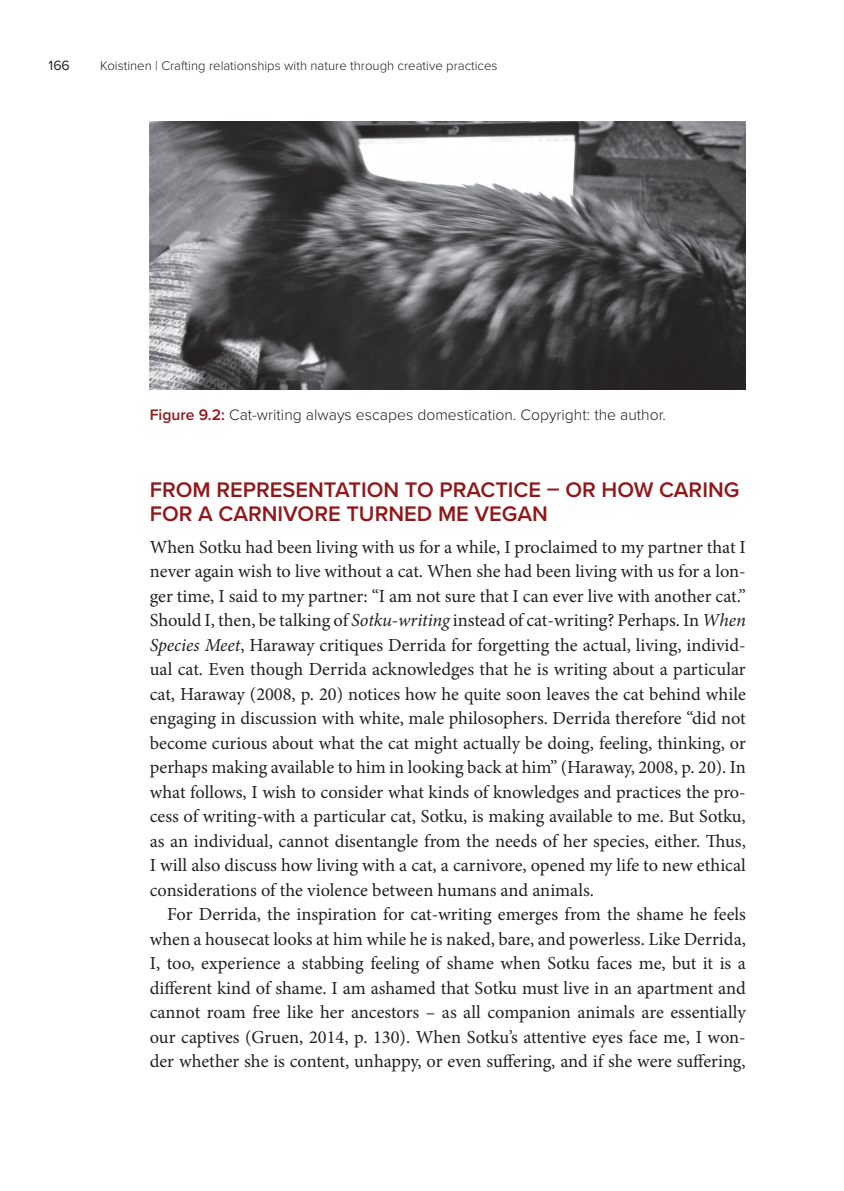
<style>
.page{position:relative;width:844px;height:1191px;background:#fff}
.page>*{position:absolute;margin:0;border:0;box-sizing:border-box;transform-origin:0 0}
.Head-2{font:600 21.88px/24.5px "Proxima Nova";color:#90181b}
.fullout_para{font:18.38px/24.5px "Minion Pro";color:#231f20;text-align:justify}
.Indent_para{font:18.38px/24.5px "Minion Pro";letter-spacing:-.005em;color:#231f20;text-align:justify}
.Figure_caption{font:300 15.75px "Proxima Nova";color:#231f20}
.t1{font:14px "Proxima Nova";color:#231f20}
.t2{font:300 13.12px "Proxima Nova";color:#231f20}
.s1{font-weight:600;color:#90181b}
.s2{font-style:italic}
</style>
<div class="page">
<img style="left:150px;top:121px;width:595px;height:269px">
<p class="t1" style="left:49px;top:55px;width:23px">166</p>
<p class="t2" style="left:100px;top:56px;width:399px">Koistinen | Crafting relationships with nature through creative practices</p>
<p class="Figure_caption" style="left:150px;top:402px;width:517px"><span class="s1">Figure 9.2:</span> Cat-writing always escapes domestication. Copyright: the author.</p>
<p class="Head-2" style="left:150px;top:476px;width:591px">FROM REPRESENTATION TO PRACTICE – OR HOW CARING<br>FOR A CARNIVORE TURNED ME VEGAN</p>
<p class="fullout_para" style="left:150px;top:534px;width:597px">When Sotku had been living with us for a while, I proclaimed to my partner that I never again wish to live without a cat. When she had been living with us for a lon&shy;ger time, I said to my partner: “I am not sure that I can ever live with another cat.” Should I, then, be talking of <span class="s2">Sotku-writing</span> instead of cat-writing? Perhaps. In <span class="s2">When Species Meet</span>, Haraway critiques Derrida for forgetting the actual, living, individ&shy;ual cat. Even though Derrida acknowledges that he is writing about a particular cat, Haraway (2008, p. 20) notices how he quite soon leaves the cat behind while engaging in discussion with white, male philosophers. Derrida therefore “did not become curious about what the cat might actually be doing, feeling, thinking, or perhaps making available to him in looking back at him” (Haraway, 2008, p. 20). In what follows, I wish to consider what kinds of knowledges and practices the pro&shy;cess of writing-with a particular cat, Sotku, is making available to me. But Sotku, as an individual, cannot disentangle from the needs of her species, either. Thus, I will also discuss how living with a cat, a carnivore, opened my life to new ethical considerations of the violence between humans and animals.</p>
<p class="Indent_para" style="left:150px;top:902px;width:597px;text-indent:17px">For Derrida, the inspiration for cat-writing emerges from the shame he feels when a housecat looks at him while he is naked, bare, and powerless. Like Derrida, I, too, experience a stabbing feeling of shame when Sotku faces me, but it is a different kind of shame. I am ashamed that Sotku must live in an apartment and cannot roam free like her ancestors – as all companion animals are essentially our captives (Gruen, 2014, p. 130). When Sotku’s attentive eyes face me, I won&shy;der whether she is content, unhappy, or even suffering, and if she were suffering,</p>
</div>
